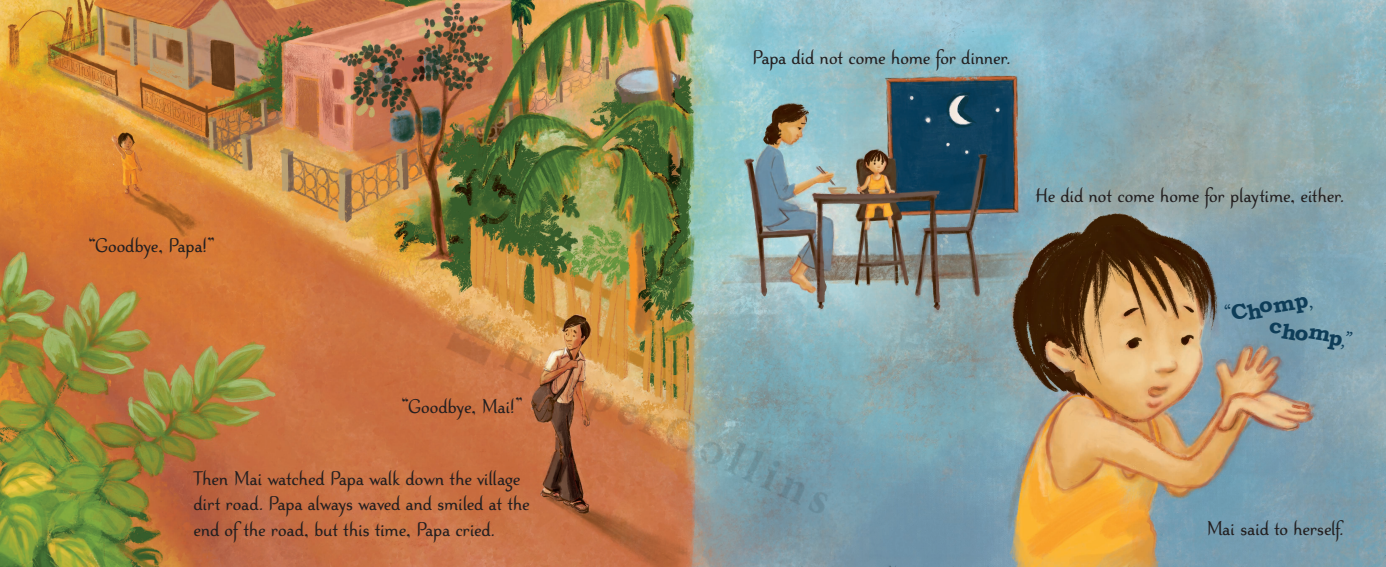
<style>
.page{position:relative;width:1386px;height:567px;background:#fff}
.page>*{position:absolute;margin:0;border:0;box-sizing:border-box;transform-origin:0 0}
.t1{font:21.88px/25.4px "Sonopa Std";letter-spacing:-.01em;color:#231f20}
.t2{font:700 21.53px "Bookman Old Style";color:#0e3d58;scale:1.04 1}
.t3{font:700 21.44px "Bookman Old Style";color:#0e3d58;scale:1.04 1}
.s1{font-size:27.3px}
.s2{font-weight:400;font-size:17.24px}
.s3{font-weight:400;font-size:17.15px}
</style>
<div class="page">
<img style="left:0;top:0;width:1386px;height:567px">
<img style="left:388px;top:274px;width:484px;height:284px">
<p class="t1" style="left:89px;top:234px;width:127px"><span class="s1">“</span>Goodbye<span class="s1">,</span> Papa!<span class="s1">”</span></p>
<p class="t1" style="left:402px;top:395px;width:122px"><span class="s1">“</span>Goodbye<span class="s1">,</span> Mai!<span class="s1">”</span></p>
<p class="t1" style="left:193px;top:467px;width:338px">Then Mai watched Papa walk down the village dirt road. Papa always waved and smiled at the end of the road<span class="s1">,</span> but this time<span class="s1">,</span> Papa cried.</p>
<p class="t1" style="left:752px;top:46px;width:260px">Papa did not come home for dinner.</p>
<p class="t1" style="left:1035px;top:184px;width:311px">He did not come home for playtime<span class="s1">,</span> either.</p>
<p class="t2" style="left:1223px;top:301px;width:87px;rotate:-9deg"><sup>“</sup>Chomp<span class="s2">,</span></p>
<p class="t3" style="left:1272px;top:314px;width:82px;rotate:10deg">chomp<span class="s3">,</span><sup>”</sup></p>
<p class="t1" style="left:1206px;top:517px;width:139px">Mai said to herself.</p>
</div>
